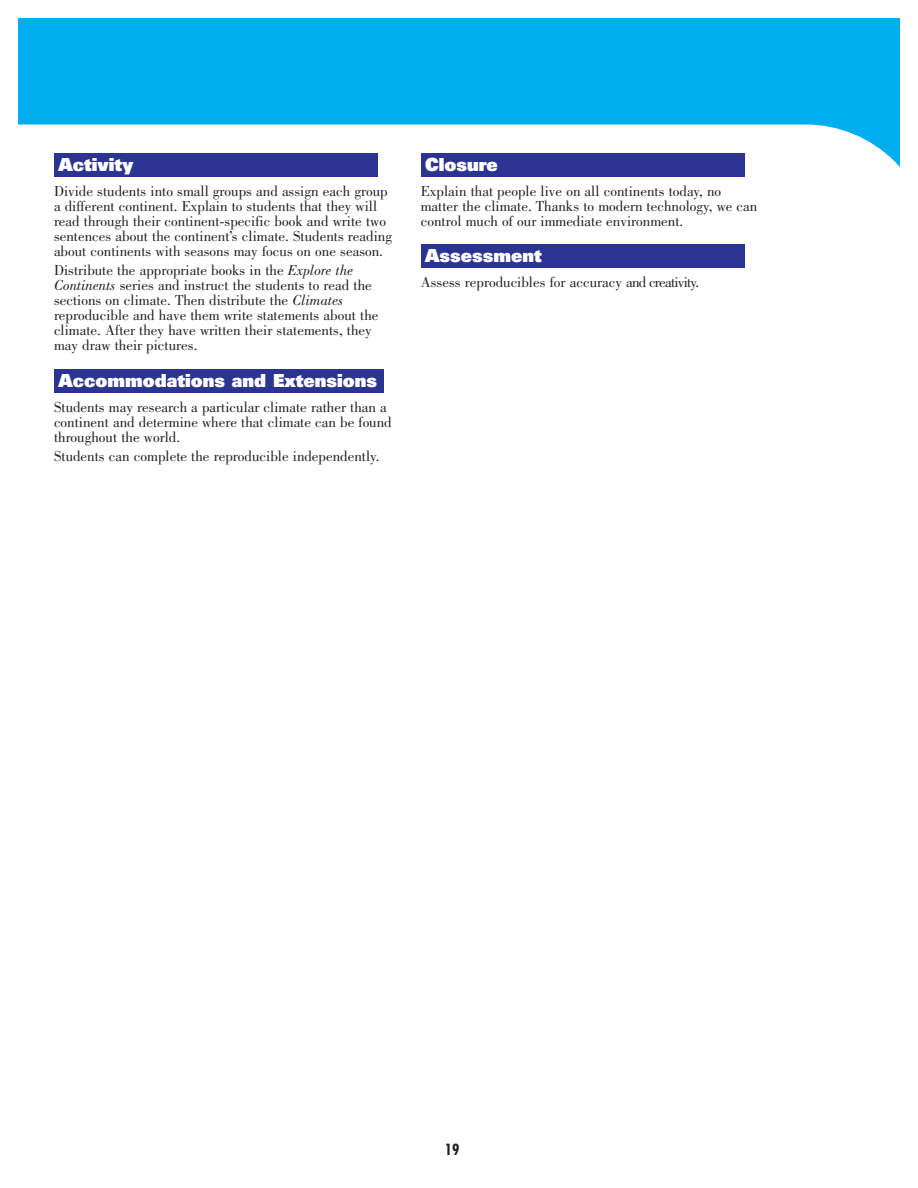
<style>
.page{position:relative;width:918px;height:1188px;background:#fff}
.page>*{position:absolute;margin:0;border:0;box-sizing:border-box;transform-origin:0 0}
.t1{font:18px "Univers LT Std X Black";color:#fff}
.t2{font:15px/15px "Bodoni Std";color:#231f20}
.t3{font:700 condensed 15px "Futura Std";color:#231f20}
.s1{font-style:italic}
</style>
<div class="page">
<svg style="left:19px;top:19px;width:880px;height:158px;fill:#00aeef"></svg>
<div style="left:421px;top:244px;width:324px;height:24px;background:#2c3491"></div>
<div style="left:421px;top:153px;width:324px;height:23px;background:#2c3491"></div>
<div style="left:54px;top:369px;width:329px;height:23px;background:#2c3491"></div>
<div style="left:54px;top:153px;width:324px;height:23px;background:#2c3491"></div>
<p class="t1" style="left:58px;top:156px;width:76px">Activity</p>
<p class="t2" style="left:54px;top:185px;width:340px">Divide students into small groups and assign each group a different continent. Explain to students that they will read through their continent-specific book and write two sentences about the continent’s climate. Students reading about continents with seasons may focus on one season.</p>
<p class="t2" style="left:54px;top:264px;width:326px">Distribute the appropriate books in the <span class="s1">Explore the Continents</span> series and instruct the students to read the sections on climate. Then distribute the <span class="s1">Climates </span>reproducible and have them write statements about the climate. After they have written their statements, they may draw their pictures.</p>
<p class="t1" style="left:58px;top:372px;width:320px">Accommodations and Extensions</p>
<p class="t2" style="left:54px;top:401px;width:339px">Students may research a particular climate rather than a continent and determine where that climate can be found throughout the world.</p>
<p class="t2" style="left:54px;top:450px;width:327px">Students can complete the reproducible independently.</p>
<p class="t1" style="left:425px;top:156px;width:74px">Closure</p>
<p class="t2" style="left:421px;top:185px;width:338px">Explain that people live on all continents today, no matter the climate. Thanks to modern technology, we can control much of our immediate environment.</p>
<p class="t1" style="left:425px;top:247px;width:118px">Assessment</p>
<p class="t2" style="left:421px;top:276px;width:280px">Assess reproducibles for accuracy and creativity.</p>
<p class="t3" style="left:445px;top:1143px;width:16px">19</p>
</div>
